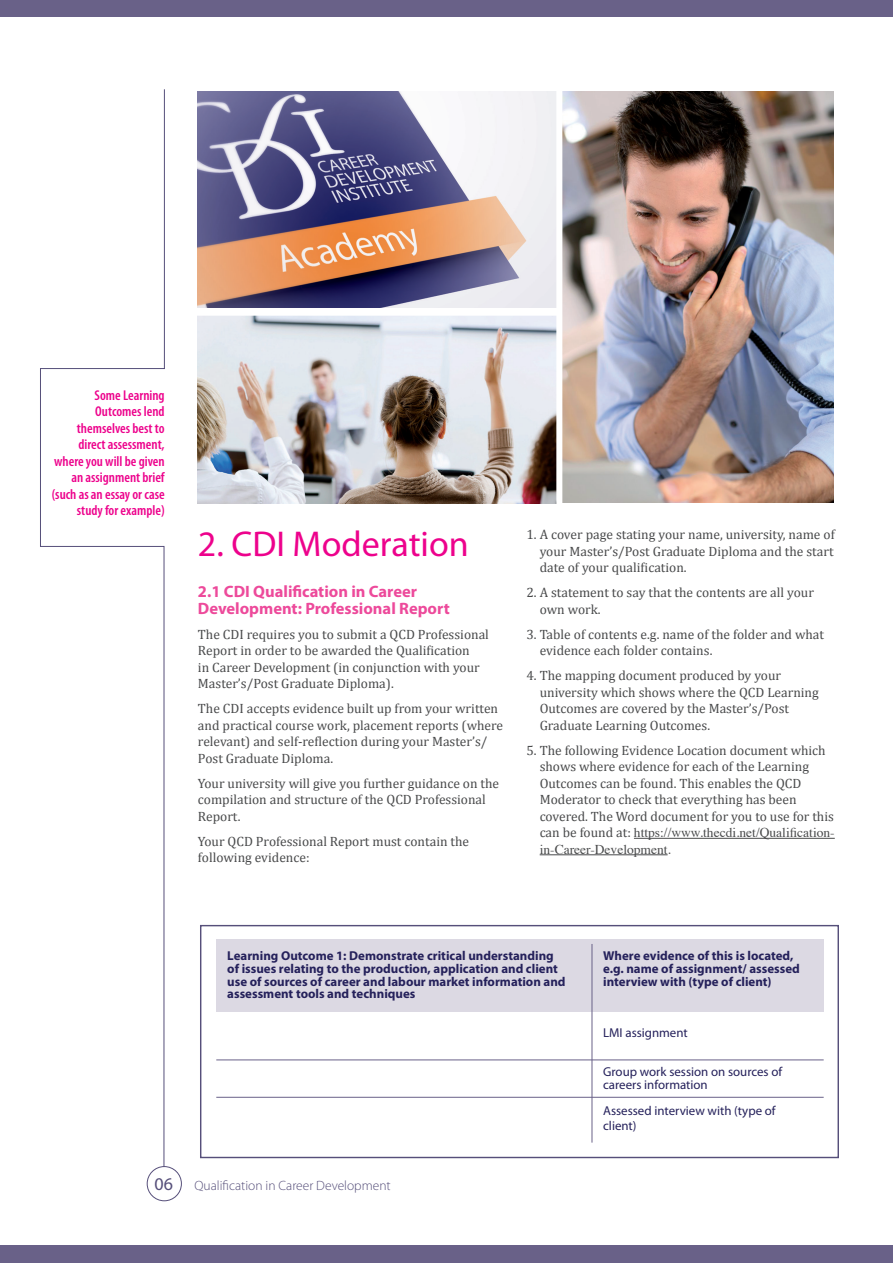
<style>
.page{position:relative;width:893px;height:1263px;background:#fff}
.page>*{position:absolute;margin:0;border:0;box-sizing:border-box;transform-origin:0 0}
.t1{font:36px "Myriad Pro";color:#ed028c}
.t2{font:18px "Myriad Pro";color:#564f7a}
.t3{font:700 16.5px/16.5px "Myriad Pro";color:#ed4a9b}
.t4{font:600 condensed 14.25px/16.5px "Myriad Pro";color:#ed028c;text-align:right}
.t5{font:13.5px/16.5px "Cambria";color:#494a4b}
.t6{font:300 13.5px "Myriad Pro";color:#564f7a}
.t7{font:700 12.9px/12.9px "Myriad Pro";color:#25215b}
.t8{font:12.9px/12.9px "Myriad Pro";color:#25215b}
.s1{font-family:"Times"}
</style>
<div class="page">
<div style="left:147px;top:1166px;width:35px;height:35px;border:1px solid #564f7a;border-radius:50%"></div>
<div style="left:0;top:0;width:893px;height:16px;background:#696188"></div>
<div style="left:0;top:1245px;width:893px;height:18px;background:#696188"></div>
<svg style="left:40px;top:89px;width:125px;height:1078px"></svg>
<hr style="left:634px;top:838px;width:201px;height:1px;background:#494a4b">
<hr style="left:540px;top:854px;width:128px;height:1px;background:#494a4b">
<img style="left:562px;top:92px;width:271px;height:410px">
<img style="left:198px;top:92px;width:358px;height:216px">
<img style="left:198px;top:316px;width:358px;height:187px">
<div style="left:200px;top:925px;width:639px;height:233px;border:1px solid #564f7a"></div>
<div style="left:217px;top:939px;width:607px;height:73px;background:#dcd9e3"></div>
<hr style="left:216px;top:1059px;width:608px;height:1px;background:#696188">
<hr style="left:216px;top:1097px;width:608px;height:1px;background:#696188">
<hr style="left:592px;top:944px;width:1px;height:198px;background:#696188">
<p class="t4" style="left:52px;top:387px;width:115px">Some Learning<br>Outcomes lend themselves best to direct assessment, where you will be given an assignment brief (such as an essay or case study for example)</p>
<p class="t1" style="left:198px;top:524px;width:272px">2. CDI Moderation</p>
<p class="t3" style="left:198px;top:584px;width:253px">2.1 CDI Qualification in Career<br>Development: Professional Report</p>
<p class="t5" style="left:198px;top:626px;width:292px">The CDI requires you to submit a QCD Professional Report in order to be awarded the Qualification<br>in Career Development (in conjunction with your Master’s/Post Graduate Diploma).</p>
<p class="t5" style="left:198px;top:700px;width:307px">The CDI accepts evidence built up from your written and practical course work, placement reports (where relevant) and self-reflection during your Master’s/ Post Graduate Diploma.</p>
<p class="t5" style="left:198px;top:775px;width:303px">Your university will give you further guidance on the compilation and structure of the QCD Professional<br>Report.</p>
<p class="t5" style="left:198px;top:833px;width:273px">Your QCD Professional Report must contain the following evidence:</p>
<p class="t5" style="left:540px;top:526px;width:297px;text-align:justify;text-indent:-13px">1. A cover page stating your name, university, name of your Master’s/Post Graduate Diploma and the start date of your qualification.</p>
<p class="t5" style="left:540px;top:584px;width:276px;text-indent:-13px">2. A statement to say that the contents are all your own work.</p>
<p class="t5" style="left:540px;top:626px;width:286px;text-indent:-13px">3. Table of contents e.g. name of the folder and what evidence each folder contains.</p>
<p class="t5" style="left:540px;top:667px;width:281px;text-indent:-13px">4. The mapping document produced by your university which shows where the QCD Learning Outcomes are covered by the Master’s/Post Graduate Learning Outcomes.</p>
<p class="t5" style="left:540px;top:742px;width:297px;text-indent:-13px">5. The following Evidence Location document which shows where evidence for each of the Learning Outcomes can be found. This enables the QCD Moderator to check that everything has been covered. The Word document for you to use for this can be found at: <span class="s1">https://www.thecdi.net/Qualification&shy;in-Career-Development.</span></p>
<p class="t2" style="left:154px;top:1174px;width:20px">06</p>
<p class="t7" style="left:227px;top:949px;width:340px">Learning Outcome 1: Demonstrate critical understanding of issues relating to the production, application and client use of sources of career and labour market information and assessment tools and techniques</p>
<p class="t7" style="left:603px;top:949px;width:198px">Where evidence of this is located, e.g. name of assignment/ assessed interview with (type of client)</p>
<p class="t8" style="left:603px;top:1027px;width:86px">LMI assignment</p>
<p class="t8" style="left:603px;top:1065px;width:181px">Group work session on sources of careers information</p>
<p class="t8" style="left:603px;top:1103px;width:174px;line-height:15px">Assessed interview with (type of client)</p>
<p class="t6" style="left:195px;top:1178px;width:198px">Qualification in Career Development</p>
</div>
